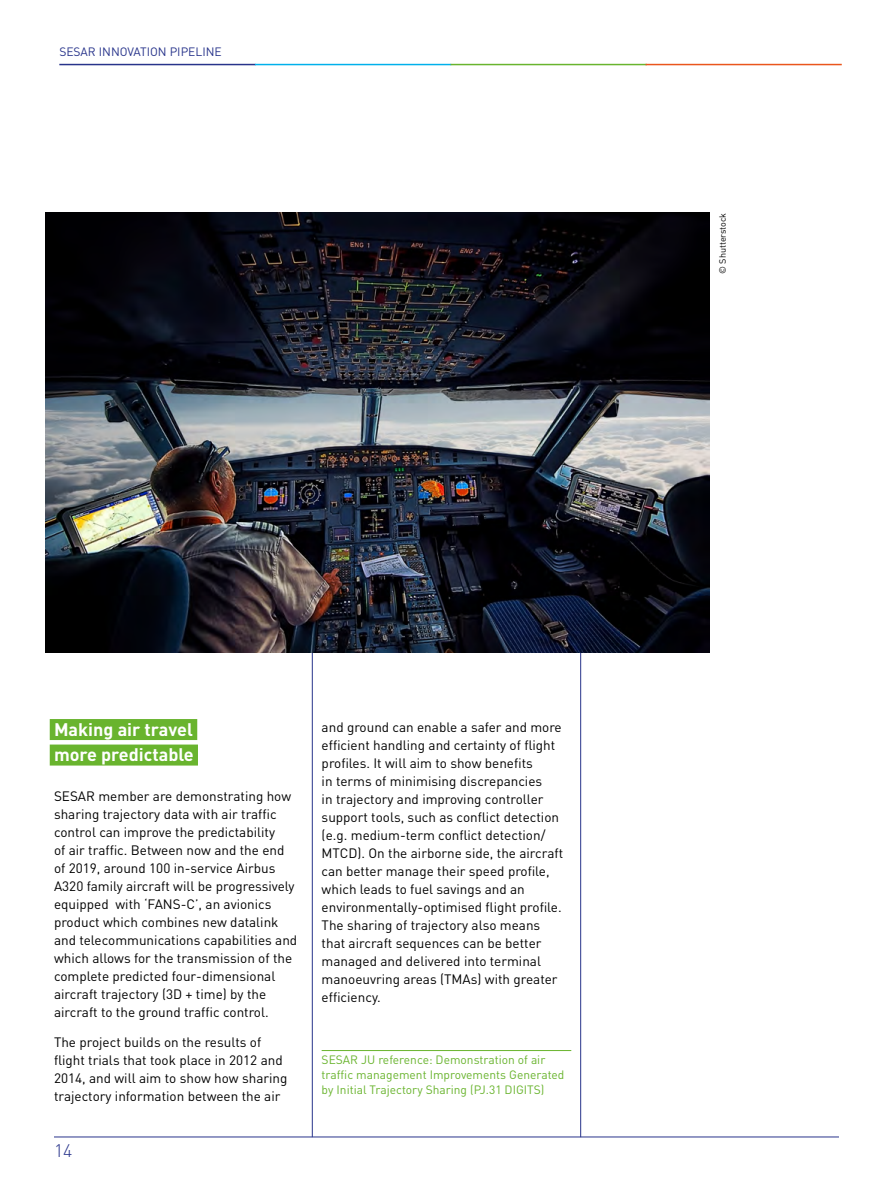
<style>
.page{position:relative;width:893px;height:1191px;background:#fff}
.page>*{position:absolute;margin:0;border:0;box-sizing:border-box;transform-origin:0 0}
.t1{font:700 18px/25.5px "DIN Pro";color:#fff}
.t2{font:300 18px "DIN Pro";color:#28348b}
.t3{font:13.5px/18px "DIN Pro";color:#000}
.t4{font:12px/15px "DIN Pro";color:#69b42e}
.t5{font:12px "DIN Pro";color:#28348b}
.t6{font:9px "DIN Pro";color:#000}
</style>
<div class="page">
<hr style="left:54px;top:1136px;width:785px;height:1px;background:#28348b">
<hr style="left:59px;top:64px;width:197px;height:1px;background:#28348b">
<hr style="left:255px;top:64px;width:196px;height:1px;background:#00b0eb">
<hr style="left:451px;top:64px;width:196px;height:1px;background:#69b42e">
<hr style="left:645px;top:64px;width:197px;height:1px;background:#ea561d">
<hr style="left:322px;top:1050px;width:249px;height:1px;background:#69b42e">
<div style="left:50px;top:719px;width:147px;height:21px;background:#69b42e"></div>
<div style="left:50px;top:744px;width:148px;height:21px;background:#69b42e"></div>
<hr style="left:580px;top:644px;width:1px;height:493px;background:#28348b">
<hr style="left:312px;top:644px;width:1px;height:493px;background:#28348b">
<img style="left:45px;top:213px;width:664px;height:440px">
<p class="t5" style="left:59px;top:43px;width:164px">SESAR INNOVATION PIPELINE</p>
<p class="t6" style="left:716px;top:274px;width:63px;rotate:-90deg">© Shutterstock</p>
<h1 class="t1" style="left:54px;top:716px;width:141px">Making air travel more predictable</h1>
<p class="t3" style="left:54px;top:786px;width:245px">SESAR member are demonstrating how sharing trajectory data with air traffic control can improve the predictability<br>of air traffic. Between now and the end of 2019, around 100 in-service Airbus A320 family aircraft will be progressively equipped with ‘FANS-C’, an avionics product which combines new datalink and telecommunications capabilities and which allows for the transmission of the complete predicted four-dimensional aircraft trajectory (3D + time) by the aircraft to the ground traffic control.</p>
<p class="t3" style="left:54px;top:1032px;width:235px">The project builds on the results of flight trials that took place in 2012 and 2014, and will aim to show how sharing trajectory information between the air</p>
<h1 class="t2" style="left:54px;top:1137px;width:20px">14</h1>
<p class="t3" style="left:322px;top:718px;width:243px">and ground can enable a safer and more efficient handling and certainty of flight profiles. It will aim to show benefits<br>in terms of minimising discrepancies<br>in trajectory and improving controller support tools, such as conflict detection (e.g. medium-term conflict detection/ MTCD). On the airborne side, the aircraft can better manage their speed profile, which leads to fuel savings and an environmentally-optimised flight profile.<br>The sharing of trajectory also means that aircraft sequences can be better managed and delivered into terminal manoeuvring areas (TMAs) with greater efficiency.</p>
<p class="t4" style="left:322px;top:1051px;width:244px">SESAR JU reference: Demonstration of air traffic management Improvements Generated by Initial Trajectory Sharing (PJ.31 DIGITS)</p>
</div>
